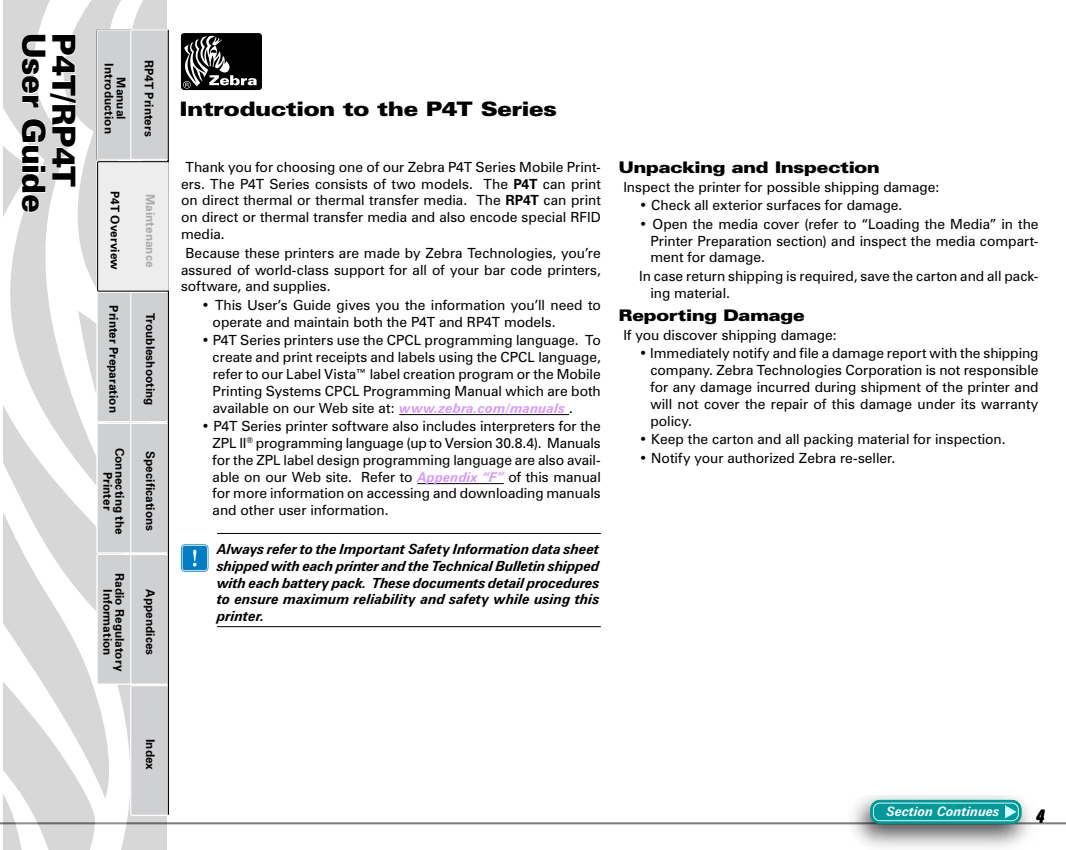
<style>
.page{position:relative;width:1066px;height:850px;background:#fff}
.page>*{position:absolute;margin:0;border:0;box-sizing:border-box;transform-origin:0 0}
.t1{font:900 31.9px/30.1px "Zurich BT";letter-spacing:-.02em;color:#000}
.t2{font:900 expanded 20px "Zurich BT";letter-spacing:-.005em;color:#000}
.t3{font:italic 700 condensed 18px "Zurich BT";color:#000}
.t4{font:900 expanded 16px "Zurich BT";color:#000}
.t5{font:14px/16.8px "Zurich BT";color:#000;text-align:justify}
.t6{font:italic 700 14px/16.8px "Zurich BT";color:#000;text-align:justify}
.t7{font:italic 700 13px "Zurich BT";color:#fff}
.t8{font:700 12px/12px "Zurich BT";color:#000;text-align:center}
.t9{font:700 12px "Zurich BT";color:#a7a9ac}
.s1{font-weight:700}
.s2{font-weight:700;font-style:italic;font-size:13.5px;color:#d699ff}
</style>
<div class="page">
<svg style="left:3px;top:0;width:93px;height:462px;fill:#d7d7d7"></svg>
<svg style="left:3px;top:462px;width:163px;height:388px;fill:#d7d7d7"></svg>
<svg style="left:3px;top:770px;width:48px;height:80px"></svg>
<svg style="left:21px;top:34px;width:56px;height:179px"></svg>
<hr style="left:0;top:822px;width:1066px;height:2px;background:#000">
<svg style="left:96px;top:0;width:71px;height:816px"></svg>
<svg style="left:97px;top:29px;width:72px;height:786px"></svg>
<hr style="left:399px;top:414px;width:170px;height:1px;background:#000">
<hr style="left:417px;top:483px;width:87px;height:1px;background:#000">
<hr style="left:217px;top:533px;width:384px;height:1px;background:#000">
<hr style="left:217px;top:626px;width:384px;height:1px;background:#000">
<div style="left:181px;top:544px;width:27px;height:27px;background:#46a1d4;border-radius:4px"></div>
<div style="left:182px;top:545px;width:26px;height:26px;background:#cbe4f2;border-radius:3px"></div>
<div style="left:182px;top:546px;width:25px;height:24px;background:#007ec5;border-radius:2px"></div>
<svg style="left:193px;top:550px;width:3px;height:16px"></svg>
<div style="left:181px;top:33px;width:81px;height:57px;background:#000;border-radius:3px"></div>
<svg style="left:181px;top:36px;width:76px;height:53px"></svg>
<img style="left:848px;top:795px;width:190px;height:52px">
<div style="left:870px;top:800px;width:151px;height:24px;background:#099;border-radius:10px"></div>
<div style="left:873px;top:802px;width:145px;height:19px;border:1px solid #cff;border-radius:6px"></div>
<svg style="left:1005px;top:805px;width:11px;height:13px"></svg>
<h1 class="t1" style="left:79px;top:33px;width:181px;rotate:90deg">P4T/RP4T<br>User Guide</h1>
<p class="t8" style="left:127px;top:63px;width:72px;rotate:90deg">Manual<br>Introduction</p>
<p class="t8" style="left:155px;top:60px;width:78px;rotate:90deg">RP4T Printers</p>
<p class="t8" style="left:121px;top:191px;width:80px;rotate:90deg">P4T Overview</p>
<p class="t8" style="left:120px;top:305px;width:109px;rotate:90deg">Printer Preparation</p>
<p class="t8" style="left:126px;top:448px;width:88px;rotate:90deg">Connecting the<br>Printer</p>
<p class="t8" style="left:126px;top:573px;width:99px;rotate:90deg">Radio Regulatory<br>Information</p>
<p class="t9" style="left:158px;top:194px;width:75px;rotate:90deg">Maintenance</p>
<p class="t8" style="left:157px;top:313px;width:94px;rotate:90deg">Troubleshooting</p>
<p class="t8" style="left:157px;top:451px;width:81px;rotate:90deg">Specifications</p>
<p class="t8" style="left:157px;top:589px;width:68px;rotate:90deg">Appendices</p>
<h2 class="t2" style="left:180px;top:97px;width:378px">Introduction to the P4T Series</h2>
<p class="t5" style="left:181px;top:158px;width:421px;text-indent:4px">Thank you for choosing one of our Zebra P4T Series Mobile Print&shy;ers. The P4T Series consists of two models. The <span class="s1">P4T</span> can print on direct thermal or thermal transfer media. The <span class="s1">RP4T</span> can print on direct or thermal transfer media and also encode special RFID media.</p>
<p class="t5" style="left:181px;top:244px;width:421px;text-indent:4px">Because these printers are made by Zebra Technologies, you’re assured of world-class support for all of your bar code printers, software, and supplies.</p>
<p class="t5" style="left:213px;top:296px;width:390px;text-indent:-11px">• This User’s Guide gives you the information you’ll need to operate and maintain both the P4T and RP4T models.</p>
<p class="t5" style="left:213px;top:332px;width:390px;text-indent:-11px">• P4T Series printers use the CPCL programming language. To create and print receipts and labels using the CPCL language, refer to our Label Vista™ label creation program or the Mobile Printing Systems CPCL Programming Manual which are both available on our Web site at: <span class="s2">www.zebra.com/manuals</span> .</p>
<p class="t5" style="left:213px;top:418px;width:390px;text-indent:-11px">• P4T Series printer software also includes interpreters for the ZPL II<sup>®</sup> programming language (up to Version 30.8.4). Manuals for the ZPL label design programming language are also avail&shy;able on our Web site. Refer to <span class="s2">Appendix “F”</span> of this manual for more information on accessing and downloading manuals and other user information.</p>
<p class="t6" style="left:217px;top:540px;width:384px">Always refer to the Important Safety Information data sheet shipped with each printer and the Technical Bulletin shipped with each battery pack. These documents detail procedures to ensure maximum reliability and safety while using this printer.</p>
<p class="t4" style="left:619px;top:158px;width:262px">Unpacking and Inspection</p>
<p class="t5" style="left:623px;top:178px;width:318px">Inspect the printer for possible shipping damage:</p>
<p class="t5" style="left:639px;top:197px;width:265px">• Check all exterior surfaces for damage.</p>
<p class="t5" style="left:650px;top:215px;width:390px;text-indent:-11px">• Open the media cover (refer to “Loading the Media” in the Printer Preparation section) and inspect the media compart&shy;ment for damage.</p>
<p class="t5" style="left:650px;top:267px;width:390px;text-indent:-11px">In case return shipping is required, save the carton and all pack&shy;ing material.</p>
<p class="t4" style="left:619px;top:306px;width:187px">Reporting Damage</p>
<p class="t5" style="left:623px;top:326px;width:215px">If you discover shipping damage:</p>
<p class="t5" style="left:650px;top:345px;width:390px;text-indent:-11px">• Immediately notify and file a damage report with the shipping company. Zebra Technologies Corporation is not responsible for any damage incurred during shipment of the printer and will not cover the repair of this damage under its warranty policy.</p>
<p class="t5" style="left:639px;top:430px;width:368px">• Keep the carton and all packing material for inspection.</p>
<p class="t5" style="left:639px;top:449px;width:258px">• Notify your authorized Zebra re-seller.</p>
<p class="t8" style="left:157px;top:739px;width:32px;rotate:90deg">Index</p>
<p class="t7" style="left:886px;top:803px;width:115px">Section Continues</p>
<p class="t3" style="left:1036px;top:804px;width:10px">4</p>
</div>
